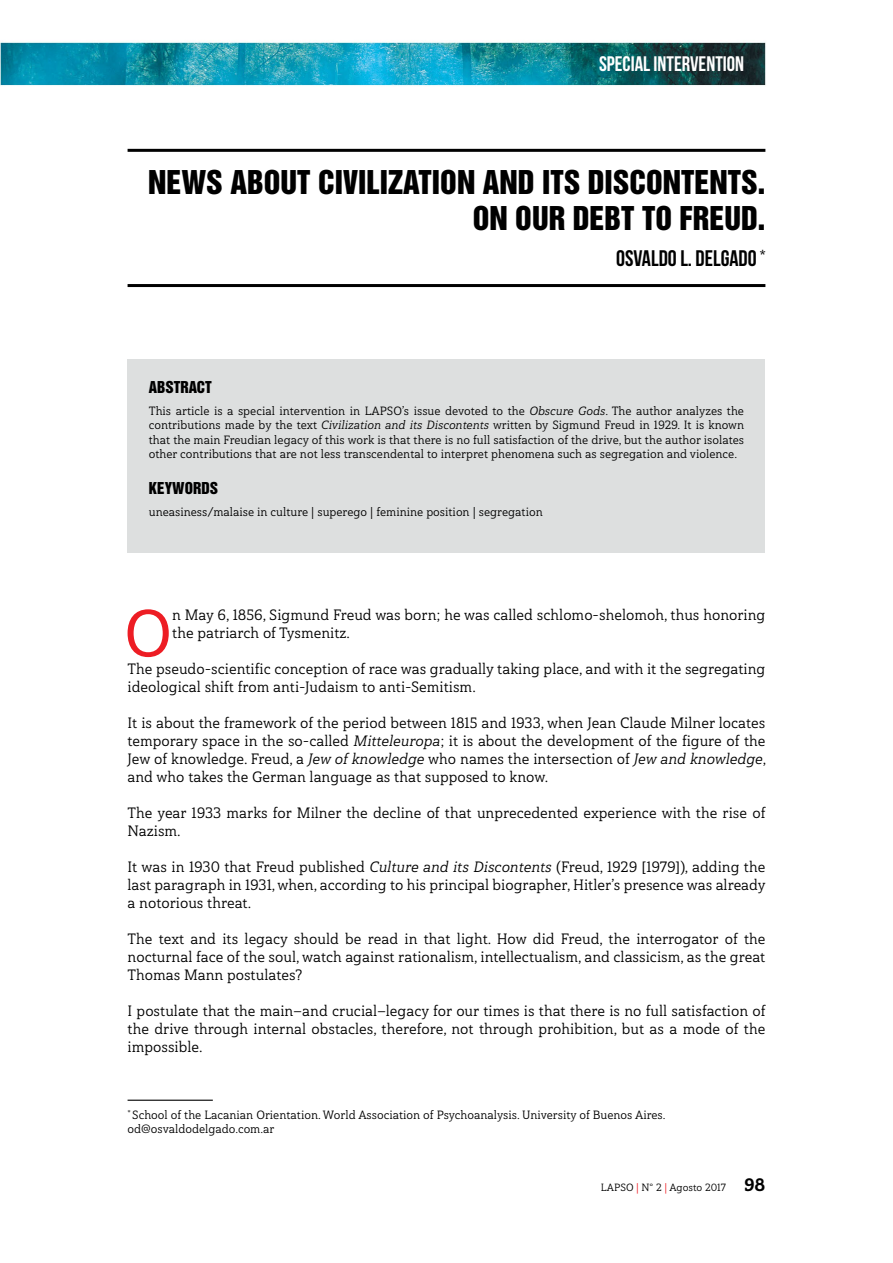
<style>
.page{position:relative;width:893px;height:1263px;background:#fff}
.page>*{position:absolute;margin:0;border:0;box-sizing:border-box;transform-origin:0 0}
.t1{font:66.45px "Haboro Slab Nor Med";color:#ed1d24}
.t2{font:30px/36px "Helvetica Inserat LT Std";color:#000;text-align:right}
.t3{font:22.5px "Bebas Neue";color:#000}
.t4{font:21px "Bebas Neue";color:#fff}
.t5{font:15px/18px "Haboro Slab Nor Reg";color:#000;text-align:justify}
.t6{font:15px "Helvetica Inserat LT Std";color:#000}
.t7{font:12px/14.2px "Haboro Slab Nor Reg";color:#000}
.t8{font:10.5px "Haboro Slab Nor Reg";color:#000}
.s1{font-family:"Haboro Slab Nor Reg It"}
.s2{color:#ed1d24}
.s3{font-family:"Haboro Slab Nor Ex B";font-size:18px}
</style>
<div class="page">
<img style="left:0;top:41px;width:766px;height:1060px">
<hr style="left:128px;top:1100px;width:85px;height:1px;background:#000">
<hr style="left:128px;top:149px;width:637px;height:3px;background:#000">
<hr style="left:128px;top:284px;width:637px;height:3px;background:#000">
<div style="left:128px;top:359px;width:637px;height:194px;background:#dddfdf"></div>
<h3 class="t4" style="left:599px;top:53px;width:146px">SPECIAL INTERVENTION</h3>
<h2 class="t2" style="left:148px;top:165px;width:619px">NEWS ABOUT CIVILIZATION AND ITS DISCONTENTS.<br>ON OUR DEBT TO FREUD.</h2>
<h3 class="t3" style="left:616px;top:246px;width:151px">OSVALDO L. DELGADO <sup>*</sup></h3>
<p class="t6" style="left:149px;top:378px;width:65px">ABSTRACT</p>
<p class="t7" style="left:149px;top:404px;width:597px;text-align:justify">This article is a special intervention in LAPSO’s issue devoted to the <span class="s1">Obscure Gods</span>. The author analyzes the contributions made by the text <span class="s1">Civilization and its Discontents</span> written by Sigmund Freud in 1929. It is known that the main Freudian legacy of this work is that there is no full satisfaction of the drive, but the author isolates other contributions that are not less transcendental to interpret phenomena such as segregation and violence.</p>
<p class="t6" style="left:149px;top:479px;width:71px">KEYWORDS</p>
<p class="t7" style="left:149px;top:505px;width:395px">uneasiness/malaise in culture | superego | feminine position | segregation</p>
<h1 class="t1" style="left:124px;top:590px;width:50px">O</h1>
<p class="t5" style="left:172px;top:606px;width:595px">n May 6, 1856, Sigmund Freud was born; he was called schlomo-shelomoh, thus honoring the patriarch of Tysmenitz.</p>
<p class="t5" style="left:128px;top:660px;width:639px">The pseudo-scientific conception of race was gradually taking place, and with it the segregating ideological shift from anti-Judaism to anti-Semitism.</p>
<p class="t5" style="left:128px;top:714px;width:640px">It is about the framework of the period between 1815 and 1933, when Jean Claude Milner locates temporary space in the so-called <span class="s1">Mitteleuropa</span>; it is about the development of the figure of the Jew of knowledge. Freud, a <span class="s1">Jew of knowledge</span> who names the intersection of <span class="s1">Jew and knowledge</span>, and who takes the German language as that supposed to know.</p>
<p class="t5" style="left:128px;top:804px;width:639px">The year 1933 marks for Milner the decline of that unprecedented experience with the rise of<br>Nazism.</p>
<p class="t5" style="left:128px;top:858px;width:640px">It was in 1930 that Freud published <span class="s1">Culture and its Discontents</span> (Freud, 1929 [1979]), adding the last paragraph in 1931, when, according to his principal biographer, Hitler’s presence was already a notorious threat.</p>
<p class="t5" style="left:128px;top:930px;width:639px">The text and its legacy should be read in that light. How did Freud, the interrogator of the nocturnal face of the soul, watch against rationalism, intellectualism, and classicism, as the great Thomas Mann postulates?</p>
<p class="t5" style="left:128px;top:1002px;width:639px">I postulate that the main—and crucial—legacy for our times is that there is no full satisfaction of the drive through internal obstacles, therefore, not through prohibition, but as a mode of the impossible.</p>
<p class="t7" style="left:128px;top:1107px;width:540px"><sup>*</sup> School of the Lacanian Orientation. World Association of Psychoanalysis. University of Buenos Aires. od@osvaldodelgado.com.ar</p>
<p class="t8" style="left:601px;top:1181px;width:166px">LAPSO <span class="s2">|</span> N° 2 <span class="s2">|</span> Agosto 2017 <span class="s3">98</span></p>
</div>
